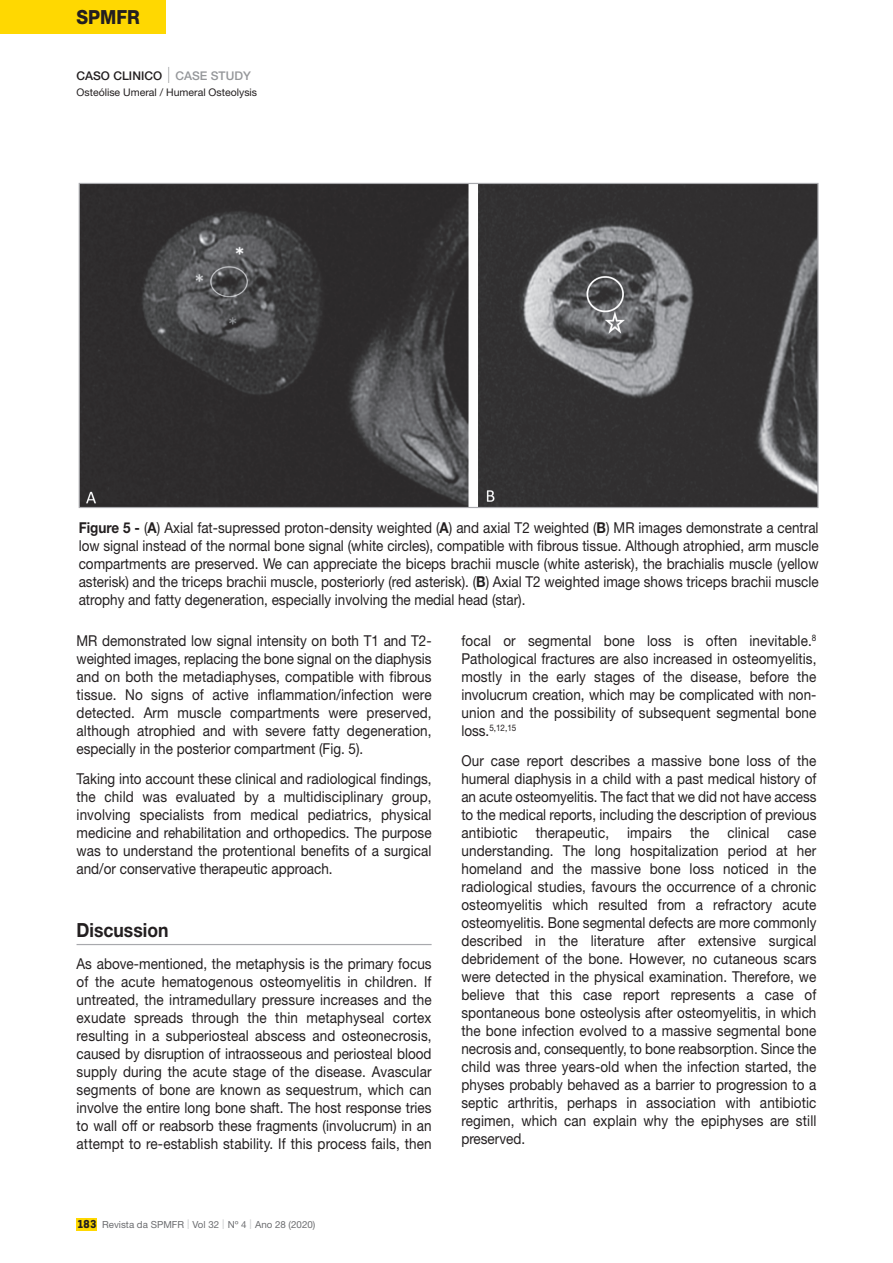
<style>
.page{position:relative;width:893px;height:1263px;background:#fff}
.page>*{position:absolute;margin:0;border:0;box-sizing:border-box;transform-origin:0 0}
.t1{font:700 19.5px "Helvetica Neue LT Std";color:#231f20;scale:.9 1}
.t2{font:800 19.5px "Helvetica Neue LT Std";color:#231f20;scale:.9 1}
.t3{font:15px/18px "Helvetica Neue LT Std";letter-spacing:.01em;color:#231f20;text-align:justify;scale:.9 1}
.t4{font:500 12px "Helvetica Neue LT Std";color:#231f20}
.t5{font:10.5px "Helvetica Neue LT Std";color:#231f20}
.t6{font:9.75px "Helvetica Neue LT Std";color:#6c6d70}
.t7{font:9px "Helvetica Neue LT Std";color:#231f20;scale:.9 1}
.s1{font-weight:200;font-stretch:condensed;font-size:22.5px;color:#6c6d70}
.s2{color:#95979a}
.s3{font-weight:700}
.s4{font-family:"Kelson";font-weight:700;font-size:10.5px;color:#231f20}
.s5{font-weight:300;font-size:13.5px;color:#d1d2d4}
.s6{font-size:15px}
</style>
<div class="page">
<div style="left:0;top:0;width:166px;height:34px;background:#ffd801"></div>
<hr style="left:77px;top:944px;width:355px;height:1px;background:#a8a9ad">
<div style="left:76px;top:1217px;width:21px;height:13px;background:#ffd801"></div>
<img style="left:81px;top:185px;width:736px;height:321px">
<h1 class="t2" style="left:77px;top:10px;width:72px">SPMFR</h1>
<p class="t4" style="left:77px;top:71px;width:176px">CASO CLINICO <span class="s1">I</span> <span class="s2">CASE STUDY</span></p>
<p class="t5" style="left:77px;top:88px;width:182px">Osteólise Umeral / Humeral Osteolysis</p>
<p class="t3" style="left:79px;top:520px;width:824px"><span class="s3">Figure 5 -</span> (<span class="s3">A</span>) Axial fat-supressed proton-density weighted (<span class="s3">A</span>) and axial T2 weighted (<span class="s3">B</span>) MR images demonstrate a central low signal instead of the normal bone signal (white circles), compatible with fibrous tissue. Although atrophied, arm muscle compartments are preserved. We can appreciate the biceps brachii muscle (white asterisk), the brachialis muscle (yellow asterisk) and the triceps brachii muscle, posteriorly (red asterisk). (<span class="s3">B</span>) Axial T2 weighted image shows triceps brachii muscle atrophy and fatty degeneration, especially involving the medial head (star).</p>
<p class="t3" style="left:77px;top:633px;width:396px">MR demonstrated low signal intensity on both T1 and T2- weighted images, replacing the bone signal on the diaphysis and on both the metadiaphyses, compatible with fibrous tissue. No signs of active inflammation/infection were detected. Arm muscle compartments were preserved, although atrophied and with severe fatty degeneration, especially in the posterior compartment (Fig. 5).</p>
<p class="t3" style="left:77px;top:771px;width:396px">Taking into account these clinical and radiological findings, the child was evaluated by a multidisciplinary group, involving specialists from medical pediatrics, physical medicine and rehabilitation and orthopedics. The purpose was to understand the protentional benefits of a surgical and/or conservative therapeutic approach.</p>
<h1 class="t1" style="left:77px;top:923px;width:104px">Discussion</h1>
<p class="t3" style="left:77px;top:956px;width:396px">As above-mentioned, the metaphysis is the primary focus of the acute hematogenous osteomyelitis in children. If untreated, the intramedullary pressure increases and the exudate spreads through the thin metaphyseal cortex resulting in a subperiosteal abscess and osteonecrosis, caused by disruption of intraosseous and periosteal blood supply during the acute stage of the disease. Avascular segments of bone are known as sequestrum, which can involve the entire long bone shaft. The host response tries to wall off or reabsorb these fragments (involucrum) in an attempt to re-establish stability. If this process fails, then</p>
<p class="t6" style="left:78px;top:1220px;width:239px"><span class="s4">183</span> Revista da SPMFR <span class="s5">I</span> Vol 32 <span class="s5">I</span> Nº 4 <span class="s5">I</span> Ano 28 (2020)</p>
<p class="t3" style="left:461px;top:633px;width:396px">focal or segmental bone loss is often inevitable.<sup>8<br></sup>Pathological fractures are also increased in osteomyelitis, mostly in the early stages of the disease, before the involucrum creation, which may be complicated with non&shy;union and the possibility of subsequent segmental bone</p>
<p class="t7" style="left:461px;top:725px;width:63px"><span class="s6">loss.</span>5,12,15</p>
<p class="t3" style="left:461px;top:753px;width:396px">Our case report describes a massive bone loss of the humeral diaphysis in a child with a past medical history of an acute osteomyelitis. The fact that we did not have access to the medical reports, including the description of previous antibiotic therapeutic, impairs the clinical case understanding. The long hospitalization period at her homeland and the massive bone loss noticed in the radiological studies, favours the occurrence of a chronic osteomyelitis which resulted from a refractory acute osteomyelitis. Bone segmental defects are more commonly described in the literature after extensive surgical debridement of the bone. However, no cutaneous scars were detected in the physical examination. Therefore, we believe that this case report represents a case of spontaneous bone osteolysis after osteomyelitis, in which the bone infection evolved to a massive segmental bone necrosis and, consequently, to bone reabsorption. Since the child was three years-old when the infection started, the physes probably behaved as a barrier to progression to a septic arthritis, perhaps in association with antibiotic regimen, which can explain why the epiphyses are still preserved.</p>
</div>
